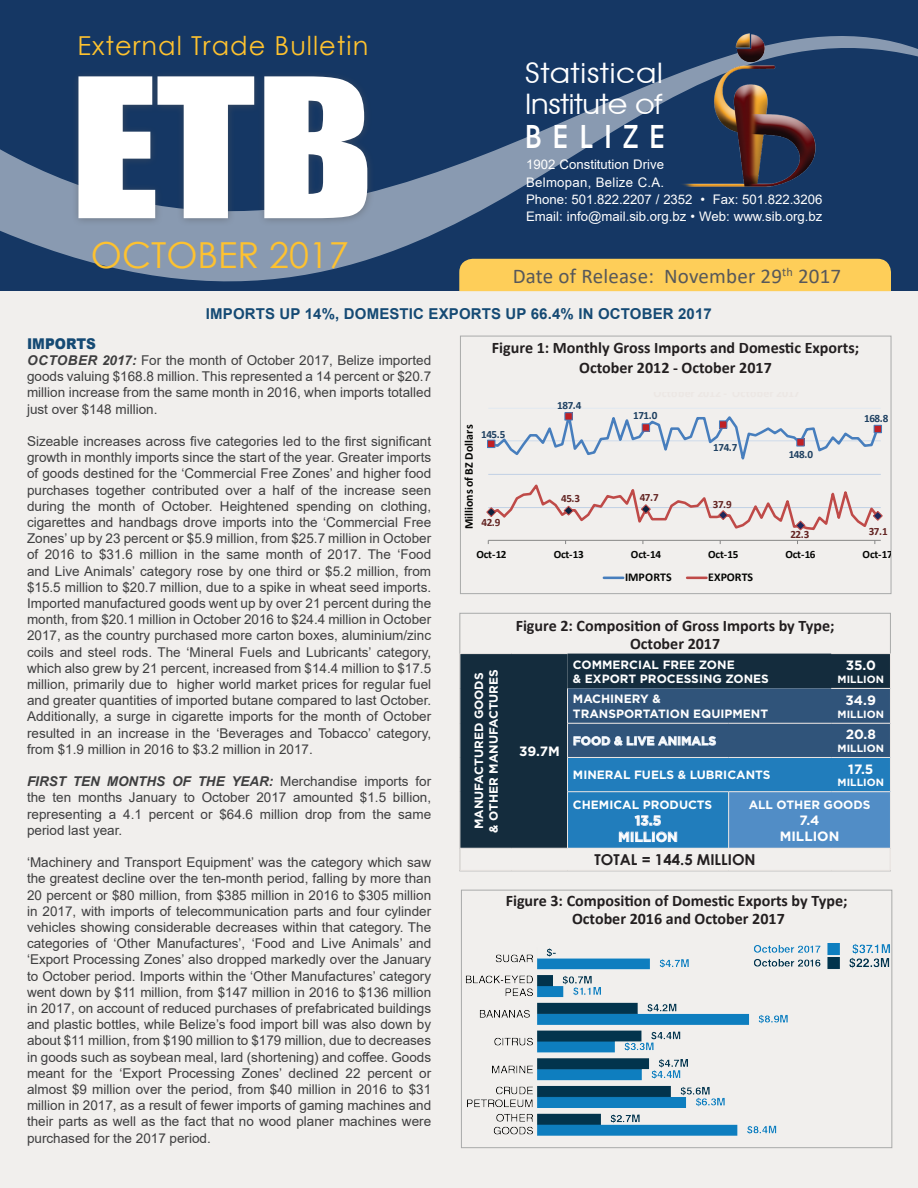
<style>
.page{position:relative;width:918px;height:1188px;background:#fff}
.page>*{position:absolute;margin:0;border:0;box-sizing:border-box;transform-origin:0 0}
.t1{font:179.4px "Impact";color:#fff;scale:1.2 1}
.t2{font:35.85px "Century Gothic";color:#fec22f}
.t3{font:500 32.1px "Avant Garde IT Cby BT";letter-spacing:.35em;color:#fff}
.t4{font:28.2px/30.8px "Avant Garde IT Cby BT";letter-spacing:.03em;color:#fff;scale:1.11 1}
.t5{font:26.1px "Century Gothic";letter-spacing:.04em;color:#fec22f}
.t6{font:21px "Calibri";letter-spacing:.01em;color:#57585a}
.t7{font:700 16.05px/18px "Calibri";color:#231f20;text-align:center}
.t8{font:700 15px "Arial";letter-spacing:.01em;color:#154a74}
.t9{font:700 15px "Century Gothic";color:#231f20}
.t10{font:900 14.85px "Arial";color:#154a74;scale:.91 1}
.t11{font:13.5px/16.2px "Arial";color:#3e3e3f;text-align:justify}
.t12{font:700 13.5px/16.2px "Gotham";color:#fff;text-align:center}
.t13{font:13.2px/17.2px "Arial";color:#fff}
.t14{font:700 12px/14.4px "Gotham";color:#fff}
.t15{font:700 11.85px "Calibri";letter-spacing:.005em;color:#040503}
.t16{font:700 11.1px "Calibri";letter-spacing:-.02em;color:#040503}
.t17{font:700 11.1px "Calibri";letter-spacing:-.04em;color:#1e4061}
.t18{font:700 11.1px "Calibri";letter-spacing:-.04em;color:#632422}
.t19{font:700 10.5px "Gotham";color:#fff}
.s1{font-weight:700;font-style:italic}
</style>
<div class="page">
<div style="left:1px;top:281px;width:917px;height:907px;background:#f1efed"></div>
<div style="left:0;top:0;width:918px;height:291px;background:#153764"></div>
<svg style="left:0;top:36px;width:918px;height:246px"></svg>
<div style="left:459px;top:259px;width:432px;height:32px;background:#fece59"></div>
<div style="left:71px;top:70px;width:305px;height:157px;background:#57585a;opacity:.5"></div>
<img style="left:676px;top:33px;width:141px;height:154px">
<div style="left:461px;top:890px;width:431px;height:258px;border:1px solid #a9aaaa"></div>
<img style="left:466px;top:943px;width:424px;height:193px">
<hr style="left:460px;top:653px;width:51px;height:1px;background:#ece7e4">
<hr style="left:511px;top:653px;width:57px;height:1px;background:#ece7e4">
<hr style="left:460px;top:870px;width:51px;height:1px;background:#ece7e4">
<hr style="left:511px;top:870px;width:57px;height:1px;background:#ece7e4">
<hr style="left:568px;top:870px;width:161px;height:1px;background:#ece7e4">
<hr style="left:729px;top:870px;width:102px;height:1px;background:#ece7e4">
<hr style="left:831px;top:870px;width:60px;height:1px;background:#ece7e4">
<hr style="left:831px;top:653px;width:60px;height:1px;background:#ece7e4">
<svg style="left:460px;top:654px;width:431px;height:216px;background:#3f6888"></svg>
<div style="left:460px;top:336px;width:431px;height:258px;border:1px solid #a9aaaa"></div>
<hr style="left:488px;top:540px;width:393px;height:1px;background:#868686">
<svg style="left:486px;top:408px;width:397px;height:123px"></svg>
<svg style="left:604px;top:577px;width:19px;height:2px"></svg>
<svg style="left:687px;top:577px;width:19px;height:2px"></svg>
<h3 class="t5" style="left:77px;top:27px;width:293px">External Trade Bulletin</h3>
<h1 class="t1" style="left:70px;top:9px;width:255px">ETB</h1>
<h2 class="t2" style="left:91px;top:230px;width:83px">Octobe</h2>
<h2 class="t2" style="left:237px;top:230px;width:113px">r 2017</h2>
<h3 class="t4" style="left:525px;top:58px;width:126px">Statistical<br>Institute of</h3>
<h3 class="t3" style="left:525px;top:117px;width:142px">BELIZE</h3>
<p class="t13" style="left:526px;top:156px;width:298px">1902 Constitution Drive<br>Belmopan, Belize C.A.<br>Phone: 501.822.2207 / 2352 • Fax: 501.822.3206<br>Email: info@mail.sib.org.bz • Web: www.sib.org.bz</p>
<h3 class="t6" style="left:513px;top:261px;width:330px">Date of Release: November 29<sup>th</sup> 2017</h3>
<p class="t8" style="left:206px;top:303px;width:508px">IMPORTS UP 14%, DOMESTIC EXPORTS UP 66.4% IN OCTOBER 2017</p>
<p class="t10" style="left:27px;top:333px;width:77px">IMPORTS</p>
<p class="t11" style="left:27px;top:352px;width:406px"><span class="s1">OCTOBER 2017:</span> For the month of October 2017, Belize imported goods valuing $168.8 million. This represented a 14 percent or $20.7 million increase from the same month in 2016, when imports totalled just over $148 million.</p>
<p class="t11" style="left:27px;top:433px;width:406px">Sizeable increases across five categories led to the first significant growth in monthly imports since the start of the year. Greater imports of goods destined for the ‘Commercial Free Zones’ and higher food purchases together contributed over a half of the increase seen during the month of October. Heightened spending on clothing, cigarettes and handbags drove imports into the ‘Commercial Free Zones’ up by 23 percent or $5.9 million, from $25.7 million in October of 2016 to $31.6 million in the same month of 2017. The ‘Food and Live Animals’ category rose by one third or $5.2 million, from $15.5 million to $20.7 million, due to a spike in wheat seed imports.<br>Imported manufactured goods went up by over 21 percent during the month, from $20.1 million in October 2016 to $24.4 million in October 2017, as the country purchased more carton boxes, aluminium/zinc coils and steel rods. The ‘Mineral Fuels and Lubricants’ category, which also grew by 21 percent, increased from $14.4 million to $17.5 million, primarily due to higher world market prices for regular fuel and greater quantities of imported butane compared to last October.<br>Additionally, a surge in cigarette imports for the month of October resulted in an increase in the ‘Beverages and Tobacco’ category, from $1.9 million in 2016 to $3.2 million in 2017.</p>
<p class="t11" style="left:27px;top:773px;width:406px"><span class="s1">FIRST TEN MONTHS OF THE YEAR:</span> Merchandise imports for the ten months January to October 2017 amounted $1.5 billion, representing a 4.1 percent or $64.6 million drop from the same period last year.</p>
<p class="t11" style="left:27px;top:854px;width:406px">‘Machinery and Transport Equipment’ was the category which saw the greatest decline over the ten-month period, falling by more than 20 percent or $80 million, from $385 million in 2016 to $305 million in 2017, with imports of telecommunication parts and four cylinder vehicles showing considerable decreases within that category. The categories of ‘Other Manufactures’, ‘Food and Live Animals’ and ‘Export Processing Zones’ also dropped markedly over the January to October period. Imports within the ‘Other Manufactures’ category went down by $11 million, from $147 million in 2016 to $136 million in 2017, on account of reduced purchases of prefabricated buildings and plastic bottles, while Belize’s food import bill was also down by about $11 million, from $190 million to $179 million, due to decreases in goods such as soybean meal, lard (shortening) and coffee. Goods meant for the ‘Export Processing Zones’ declined 22 percent or almost $9 million over the period, from $40 million in 2016 to $31 million in 2017, as a result of fewer imports of gaming machines and their parts as well as the fact that no wood planer machines were purchased for the 2017 period.</p>
<p class="t7" style="left:492px;top:338px;width:369px;line-height:19.2px">Figure 1: Monthly Gross Imports and Domestic Exports;<br>October 2012 - October 2017</p>
<p class="t15" style="left:461px;top:529px;width:106px;rotate:-90deg">Millions of BZ Dollars</p>
<p class="t17" style="left:481px;top:427px;width:26px">145.5</p>
<p class="t18" style="left:482px;top:514px;width:21px">42.9</p>
<p class="t17" style="left:557px;top:397px;width:26px">187.4</p>
<p class="t17" style="left:633px;top:408px;width:26px">171.0</p>
<p class="t18" style="left:561px;top:491px;width:21px">45.3</p>
<p class="t18" style="left:640px;top:490px;width:21px">47.7</p>
<p class="t17" style="left:713px;top:439px;width:26px">174.7</p>
<p class="t18" style="left:713px;top:496px;width:21px">37.9</p>
<p class="t17" style="left:789px;top:446px;width:26px">148.0</p>
<p class="t17" style="left:864px;top:410px;width:26px">168.8</p>
<p class="t18" style="left:790px;top:526px;width:21px">22.3</p>
<p class="t18" style="left:869px;top:523px;width:21px">37.1</p>
<p class="t16" style="left:476px;top:546px;width:32px">Oct-12</p>
<p class="t16" style="left:554px;top:546px;width:32px">Oct-13</p>
<p class="t16" style="left:631px;top:546px;width:32px">Oct-14</p>
<p class="t16" style="left:708px;top:546px;width:32px">Oct-15</p>
<p class="t16" style="left:785px;top:546px;width:32px">Oct-16</p>
<p class="t16" style="left:863px;top:546px;width:32px">Oct-17</p>
<p class="t15" style="left:625px;top:569px;width:48px">IMPORTS</p>
<p class="t15" style="left:708px;top:569px;width:47px">EXPORTS</p>
<p class="t14" style="left:472px;top:833px;width:165px;rotate:-90deg">MANUFACTURED GOODS &amp; OTHER MANUFACTURES</p>
<p class="t7" style="left:516px;top:617px;width:320px">Figure 2: Composition of Gross Imports by Type;<br>October 2017</p>
<p class="t14" style="left:573px;top:657px;width:198px">COMMERCIAL FREE ZONE<br>&amp; EXPORT PROCESSING ZONES</p>
<p class="t12" style="left:846px;top:657px;width:32px">35.0</p>
<p class="t19" style="left:838px;top:672px;width:17px">MILLION</p>
<p class="t12" style="left:519px;top:743px;width:42px">39.7M</p>
<p class="t14" style="left:573px;top:692px;width:197px">MACHINERY &amp;<br>TRANSPORTATION EQUIPMENT</p>
<p class="t12" style="left:846px;top:692px;width:32px">34.9</p>
<p class="t19" style="left:838px;top:707px;width:17px">MILLION</p>
<p class="t14" style="left:573px;top:734px;width:145px">FOOD &amp; LIVE ANIMALS</p>
<p class="t14" style="left:573px;top:768px;width:199px">MINERAL FUELS &amp; LUBRICANTS</p>
<p class="t12" style="left:846px;top:727px;width:32px">20.8</p>
<p class="t19" style="left:838px;top:741px;width:17px">MILLION</p>
<p class="t12" style="left:848px;top:761px;width:27px">17.5</p>
<p class="t19" style="left:838px;top:776px;width:17px">MILLION</p>
<p class="t14" style="left:749px;top:797px;width:123px">ALL OTHER GOODS</p>
<p class="t12" style="left:780px;top:812px;width:61px">7.4<br>MILLION</p>
<p class="t9" style="left:595px;top:848px;width:163px">TOTAL = 144.5 MILLION</p>
<p class="t14" style="left:573px;top:798px;width:141px">CHEMICAL PRODUCTS</p>
<p class="t12" style="left:618px;top:812px;width:61px">13.5<br>MILLION</p>
<p class="t7" style="left:506px;top:892px;width:343px">Figure 3: Composition of Domestic Exports by Type;<br>October 2016 and October 2017</p>
</div>
